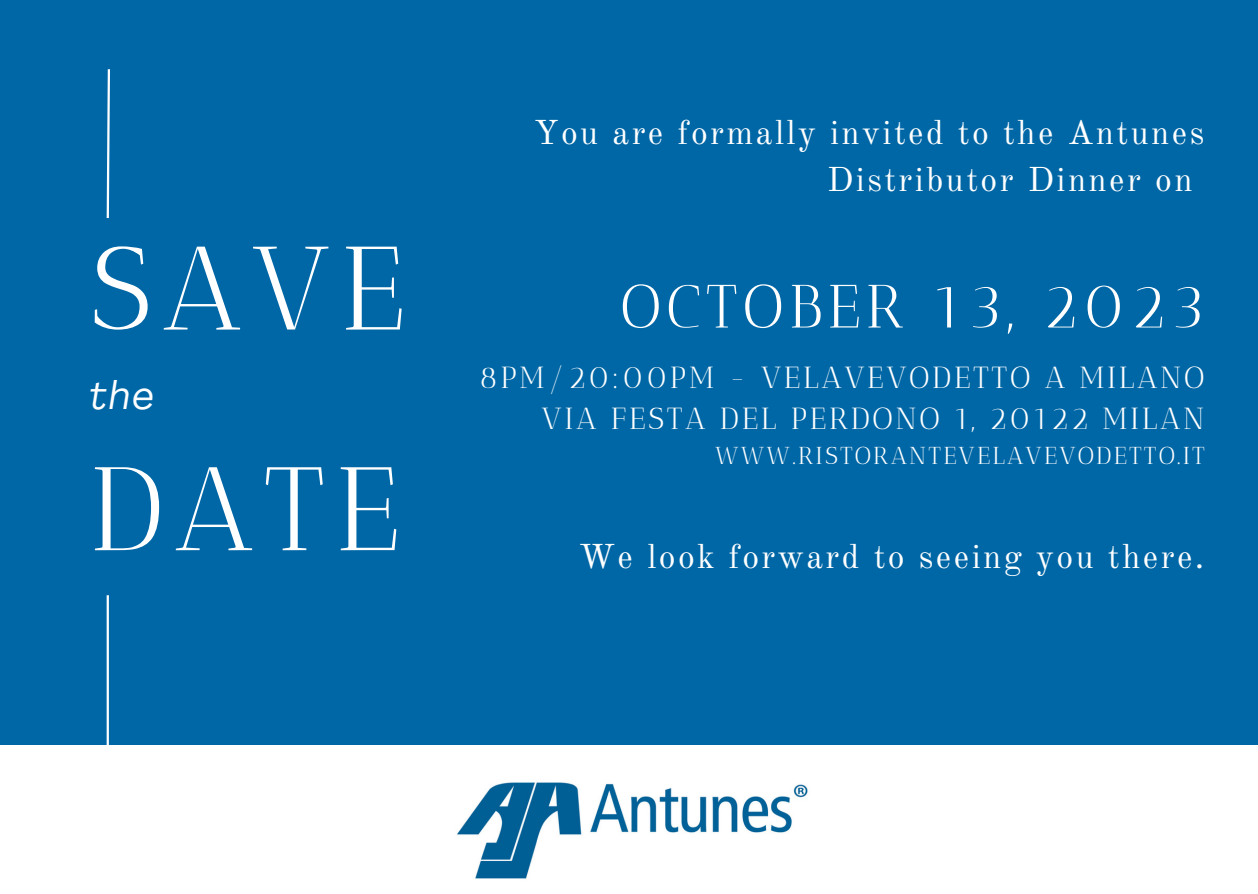
<style>
.page{position:relative;width:1258px;height:894px;background:#fff}
.page>*{position:absolute;margin:0;border:0;box-sizing:border-box;transform-origin:0 0}
.t1{font:118.2px "Antic Didone";letter-spacing:.085em;color:#fff}
.t2{font:60.9px "Antic Didone";letter-spacing:.085em;color:#fff}
.t3{font:italic 39.3px "Agrandir";color:#fff}
.t4{font:33.9px/47.4px "Old Standard";letter-spacing:.07em;color:#fff}
.t5{font:30.3px "Antic Didone";letter-spacing:.085em;color:#fff}
.t6{font:24.3px "Antic Didone";letter-spacing:.085em;color:#fff}
</style>
<div class="page">
<div style="left:0;top:0;width:1258px;height:893px;background:#0067a6"></div>
<svg style="left:106px;top:69px;width:4px;height:149px"></svg>
<hr style="left:107px;top:595px;width:2px;height:298px;background:#fff">
<div style="left:0;top:744px;width:1258px;height:149px;background:#fff"></div>
<img style="left:457px;top:782px;width:351px;height:97px">
<p class="t1" style="left:89px;top:218px;width:317px">SAVE</p>
<p class="t3" style="left:89px;top:379px;width:66px">the</p>
<p class="t1" style="left:89px;top:439px;width:311px">DATE</p>
<p class="t4" style="left:827px;top:109px;width:379px;text-indent:-293px">You are formally invited to the Antunes<br>Distributor Dinner on</p>
<p class="t2" style="left:620px;top:270px;width:585px">OCTOBER 13, 2023</p>
<p class="t5" style="left:479px;top:360px;width:727px">8PM/20:00PM - VELAVEVODETTO A MILANO</p>
<p class="t5" style="left:541px;top:400px;width:664px">VIA FESTA DEL PERDONO 1, 20122 MILAN</p>
<p class="t6" style="left:715px;top:441px;width:491px">WWW.RISTORANTEVELAVEVODETTO.IT</p>
<p class="t4" style="left:579px;top:532px;width:627px">We look forward to seeing you there.</p>
</div>
